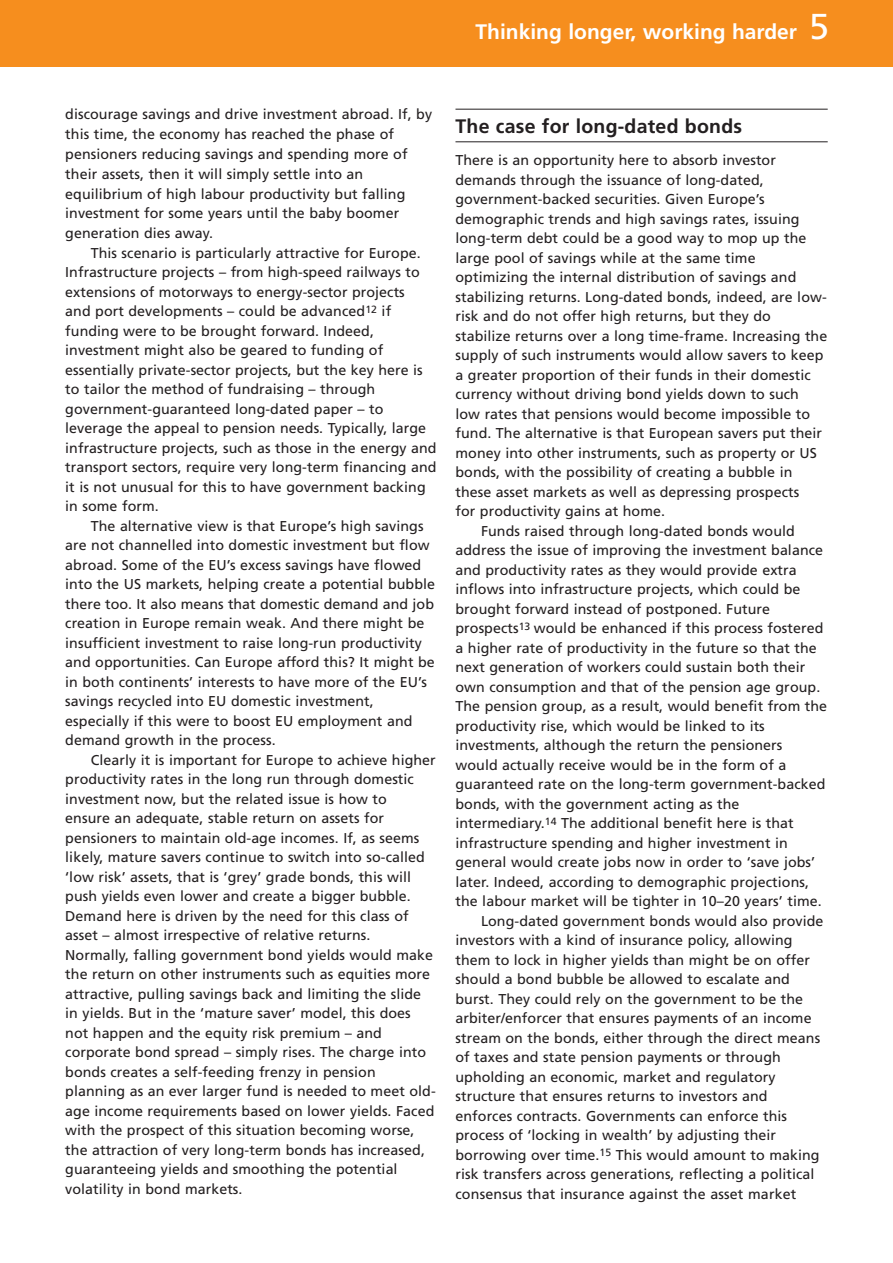
<style>
.page{position:relative;width:893px;height:1263px;background:#fff}
.page>*{position:absolute;margin:0;border:0;box-sizing:border-box;transform-origin:0 0}
.t1{font:700 21px "Frutiger";color:#fff}
.t2{font:700 19.5px "Frutiger";letter-spacing:.01em;color:#231f20}
.t3{font:14.25px/19.5px "Frutiger";letter-spacing:.005em;color:#231f20}
.s1{font-weight:400;font-size:36px}
</style>
<div class="page">
<hr style="left:455px;top:109px;width:373px;height:1px;background:#231f20">
<hr style="left:455px;top:141px;width:373px;height:1px;background:#231f20">
<div style="left:0;top:0;width:893px;height:67px;background:#f68e1e"></div>
<h1 class="t1" style="left:476px;top:23px;width:355px">Thinking longer, working harder <span class="s1">5</span></h1>
<p class="t3" style="left:65px;top:106px;width:368px">discourage savings and drive investment abroad. If, by this time, the economy has reached the phase of pensioners reducing savings and spending more of their assets, then it will simply settle into an equilibrium of high labour productivity but falling investment for some years until the baby boomer generation dies away.</p>
<p class="t3" style="left:65px;top:244px;width:373px;text-indent:26px">This scenario is particularly attractive for Europe.<br>Infrastructure projects – from high-speed railways to extensions of motorways to energy-sector projects<br>and port developments – could be advanced<sup>12</sup> if funding were to be brought forward. Indeed, investment might also be geared to funding of essentially private-sector projects, but the key here is to tailor the method of fundraising – through government-guaranteed long-dated paper – to leverage the appeal to pension needs. Typically, large infrastructure projects, such as those in the energy and transport sectors, require very long-term financing and it is not unusual for this to have government backing in some form.</p>
<p class="t3" style="left:65px;top:517px;width:371px;text-indent:26px">The alternative view is that Europe’s high savings are not channelled into domestic investment but flow abroad. Some of the EU’s excess savings have flowed into the US markets, helping create a potential bubble there too. It also means that domestic demand and job creation in Europe remain weak. And there might be insufficient investment to raise long-run productivity and opportunities. Can Europe afford this? It might be in both continents’ interests to have more of the EU’s savings recycled into EU domestic investment, especially if this were to boost EU employment and demand growth in the process.</p>
<p class="t3" style="left:65px;top:751px;width:372px;text-indent:26px">Clearly it is important for Europe to achieve higher productivity rates in the long run through domestic investment now, but the related issue is how to<br>ensure an adequate, stable return on assets for pensioners to maintain old-age incomes. If, as seems likely, mature savers continue to switch into so-called ‘low risk’ assets, that is ‘grey’ grade bonds, this will push yields even lower and create a bigger bubble.<br>Demand here is driven by the need for this class of asset – almost irrespective of relative returns.<br>Normally, falling government bond yields would make the return on other instruments such as equities more attractive, pulling savings back and limiting the slide in yields. But in the ‘mature saver’ model, this does not happen and the equity risk premium – and corporate bond spread – simply rises. The charge into bonds creates a self-feeding frenzy in pension planning as an ever larger fund is needed to meet old&shy;age income requirements based on lower yields. Faced with the prospect of this situation becoming worse, the attraction of very long-term bonds has increased, guaranteeing yields and smoothing the potential volatility in bond markets.</p>
<h2 class="t2" style="left:455px;top:118px;width:288px">The case for long-dated bonds</h2>
<p class="t3" style="left:455px;top:152px;width:322px">There is an opportunity here to absorb investor</p>
<p class="t3" style="left:455px;top:171px;width:310px">demands through the issuance of long-dated,</p>
<p class="t3" style="left:455px;top:191px;width:311px">government-backed securities. Given Europe’s</p>
<p class="t3" style="left:455px;top:210px;width:345px">demographic trends and high savings rates, issuing</p>
<p class="t3" style="left:455px;top:230px;width:352px">long-term debt could be a good way to mop up the</p>
<p class="t3" style="left:455px;top:249px;width:302px">large pool of savings while at the same time</p>
<p class="t3" style="left:455px;top:269px;width:342px">optimizing the internal distribution of savings and</p>
<p class="t3" style="left:455px;top:288px;width:373px">stabilizing returns. Long-dated bonds, indeed, are low-</p>
<p class="t3" style="left:455px;top:308px;width:317px">risk and do not offer high returns, but they do</p>
<p class="t3" style="left:455px;top:327px;width:373px">stabilize returns over a long time-frame. Increasing the</p>
<p class="t3" style="left:455px;top:347px;width:369px">supply of such instruments would allow savers to keep</p>
<p class="t3" style="left:455px;top:366px;width:357px">a greater proportion of their funds in their domestic</p>
<p class="t3" style="left:455px;top:386px;width:345px">currency without driving bond yields down to such</p>
<p class="t3" style="left:455px;top:405px;width:356px">low rates that pensions would become impossible to</p>
<p class="t3" style="left:455px;top:425px;width:368px">fund. The alternative is that European savers put their</p>
<p class="t3" style="left:455px;top:444px;width:363px">money into other instruments, such as property or US</p>
<p class="t3" style="left:455px;top:464px;width:338px">bonds, with the possibility of creating a bubble in</p>
<p class="t3" style="left:455px;top:483px;width:345px">these asset markets as well as depressing prospects</p>
<p class="t3" style="left:455px;top:503px;width:211px">for productivity gains at home.</p>
<p class="t3" style="left:481px;top:522px;width:315px">Funds raised through long-dated bonds would</p>
<p class="t3" style="left:455px;top:542px;width:369px">address the issue of improving the investment balance</p>
<p class="t3" style="left:455px;top:561px;width:343px">and productivity rates as they would provide extra</p>
<p class="t3" style="left:455px;top:581px;width:347px">inflows into infrastructure projects, which could be</p>
<p class="t3" style="left:455px;top:600px;width:316px">brought forward instead of postponed. Future</p>
<p class="t3" style="left:455px;top:620px;width:369px">prospects<sup>13</sup> would be enhanced if this process fostered</p>
<p class="t3" style="left:455px;top:639px;width:363px">a higher rate of productivity in the future so that the</p>
<p class="t3" style="left:455px;top:659px;width:352px">next generation of workers could sustain both their</p>
<p class="t3" style="left:455px;top:678px;width:366px">own consumption and that of the pension age group.</p>
<p class="t3" style="left:455px;top:698px;width:373px">The pension group, as a result, would benefit from the</p>
<p class="t3" style="left:455px;top:717px;width:311px">productivity rise, which would be linked to its</p>
<p class="t3" style="left:455px;top:737px;width:328px">investments, although the return the pensioners</p>
<p class="t3" style="left:455px;top:756px;width:332px">would actually receive would be in the form of a</p>
<p class="t3" style="left:455px;top:776px;width:371px">guaranteed rate on the long-term government-backed</p>
<p class="t3" style="left:455px;top:795px;width:285px">bonds, with the government acting as the</p>
<p class="t3" style="left:455px;top:815px;width:340px">intermediary.<sup>14</sup> The additional benefit here is that</p>
<p class="t3" style="left:455px;top:834px;width:334px">infrastructure spending and higher investment in</p>
<p class="t3" style="left:455px;top:854px;width:361px">general would create jobs now in order to ‘save jobs’</p>
<p class="t3" style="left:455px;top:873px;width:355px">later. Indeed, according to demographic projections,</p>
<p class="t3" style="left:455px;top:893px;width:368px">the labour market will be tighter in 10–20 years’ time.</p>
<p class="t3" style="left:481px;top:912px;width:344px">Long-dated government bonds would also provide</p>
<p class="t3" style="left:455px;top:932px;width:339px">investors with a kind of insurance policy, allowing</p>
<p class="t3" style="left:455px;top:951px;width:356px">them to lock in higher yields than might be on offer</p>
<p class="t3" style="left:455px;top:971px;width:336px">should a bond bubble be allowed to escalate and</p>
<p class="t3" style="left:455px;top:990px;width:349px">burst. They could rely on the government to be the</p>
<p class="t3" style="left:455px;top:1010px;width:358px">arbiter/enforcer that ensures payments of an income</p>
<p class="t3" style="left:455px;top:1029px;width:366px">stream on the bonds, either through the direct means</p>
<p class="t3" style="left:455px;top:1049px;width:327px">of taxes and state pension payments or through</p>
<p class="t3" style="left:455px;top:1068px;width:322px">upholding an economic, market and regulatory</p>
<p class="t3" style="left:455px;top:1088px;width:314px">structure that ensures returns to investors and</p>
<p class="t3" style="left:455px;top:1107px;width:333px">enforces contracts. Governments can enforce this</p>
<p class="t3" style="left:455px;top:1127px;width:322px">process of ‘locking in wealth’ by adjusting their</p>
<p class="t3" style="left:455px;top:1146px;width:366px">borrowing over time.<sup>15</sup> This would amount to making</p>
<p class="t3" style="left:455px;top:1166px;width:360px">risk transfers across generations, reflecting a political</p>
<p class="t3" style="left:455px;top:1185px;width:342px">consensus that insurance against the asset market</p>
</div>
